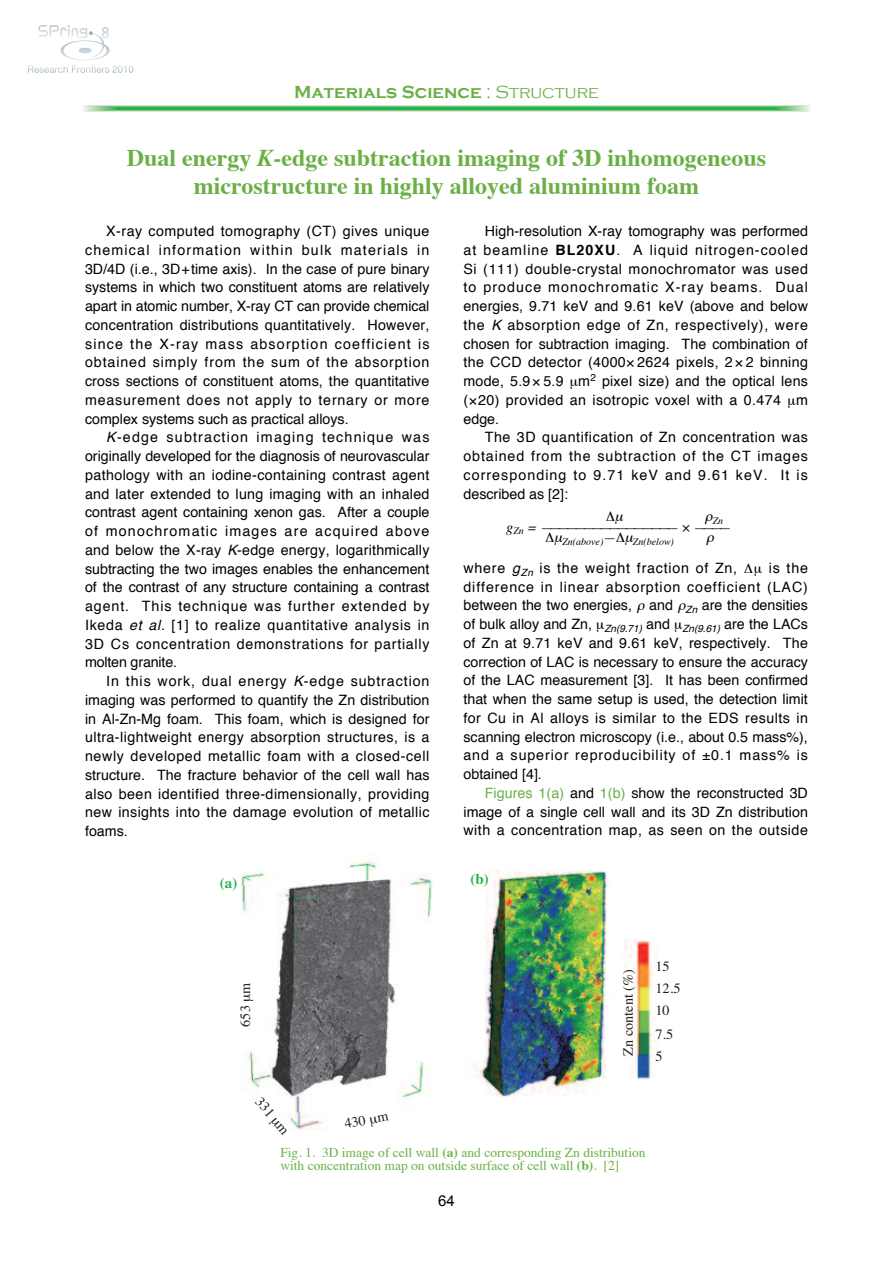
<style>
.page{position:relative;width:893px;height:1263px;background:#fff}
.page>*{position:absolute;margin:0;border:0;box-sizing:border-box;transform-origin:0 0}
.t1{font:700 24px/28.5px "Times";color:#6ab045;text-align:center}
.t2{font:700 18px "Copperplate Gothic";color:#6ab045}
.t3{font:700 15px "Times";color:#23b24b}
.t4{font:15px "Arial";color:#000}
.t5{font:14.25px/18.8px "Helvetica";letter-spacing:.03em;color:#000;text-align:justify}
.t6{font:14.25px/21.9px "Times";color:#231f20}
.t7{font:14.25px "Helvetica";letter-spacing:.055em;color:#000}
.t8{font:italic 14.25px "Times";color:#000}
.t9{font:13.5px/13.5px "Times";color:#6ab045}
.t10{font:italic 10.05px "Times";color:#000}
.s1{font-weight:300}
.s2{font-style:italic}
.s3{font-weight:700}
.s4{font-style:normal}
.s5{color:#6ab045}
</style>
<div class="page">
<svg style="left:28px;top:25px;width:105px;height:48px"></svg>
<svg style="left:83px;top:105px;width:727px;height:6px"></svg>
<div style="left:96px;top:106px;width:700px;height:5px;background:#a1d3a1"></div>
<svg style="left:99px;top:106px;width:695px;height:4px"></svg>
<hr style="left:113px;top:107px;width:667px;height:3px;background:#4fba5e">
<hr style="left:113px;top:107px;width:667px;height:2px;background:#4bb95b">
<hr style="left:114px;top:107px;width:665px;height:2px;background:#43b758">
<hr style="left:115px;top:107px;width:663px;height:2px;background:#3cb655">
<hr style="left:116px;top:108px;width:661px;height:1px;background:#33b451">
<hr style="left:117px;top:108px;width:659px;height:1px;background:#29b34d">
<hr style="left:118px;top:108px;width:657px;height:1px;background:#23b24b">
<img style="left:241px;top:855px;width:416px;height:275px">
<svg style="left:370px;top:1116px;width:8px;height:10px"></svg>
<svg style="left:244px;top:994px;width:9px;height:7px"></svg>
<svg style="left:269px;top:1117px;width:12px;height:12px"></svg>
<p class="t2" style="left:294px;top:82px;width:306px">Materials Science <span class="s1">: Structure</span></p>
<h1 class="t1" style="left:127px;top:145px;width:641px">Dual energy <span class="s2">K</span>-edge subtraction imaging of 3D inhomogeneous microstructure in highly alloyed aluminium foam</h1>
<p class="t5" style="left:85px;top:223px;width:346px;text-indent:21px">X-ray computed tomography (CT) gives unique chemical information within bulk materials in 3D/4D (i.e., 3D+time axis). In the case of pure binary systems in which two constituent atoms are relatively apart in atomic number, X-ray CT can provide chemical concentration distributions quantitatively. However, since the X-ray mass absorption coefficient is obtained simply from the sum of the absorption cross sections of constituent atoms, the quantitative measurement does not apply to ternary or more complex systems such as practical alloys.</p>
<p class="t5" style="left:85px;top:429px;width:346px;text-indent:21px"><span class="s2">K</span>-edge subtraction imaging technique was originally developed for the diagnosis of neurovascular pathology with an iodine-containing contrast agent and later extended to lung imaging with an inhaled contrast agent containing xenon gas. After a couple of monochromatic images are acquired above and below the X-ray <span class="s2">K</span>-edge energy, logarithmically subtracting the two images enables the enhancement of the contrast of any structure containing a contrast agent. This technique was further extended by Ikeda <span class="s2">et al</span>. [1] to realize quantitative analysis in 3D Cs concentration demonstrations for partially molten granite.</p>
<p class="t5" style="left:85px;top:673px;width:346px;text-indent:21px">In this work, dual energy <span class="s2">K</span>-edge subtraction imaging was performed to quantify the Zn distribution in Al-Zn-Mg foam. This foam, which is designed for ultra-lightweight energy absorption structures, is a newly developed metallic foam with a closed-cell structure. The fracture behavior of the cell wall has also been identified three-dimensionally, providing new insights into the damage evolution of metallic foams.</p>
<p class="t5" style="left:463px;top:223px;width:346px;text-indent:21px">High-resolution X-ray tomography was performed at beamline <span class="s3">BL20XU</span>. A liquid nitrogen-cooled Si (111) double-crystal monochromator was used to produce monochromatic X-ray beams. Dual energies, 9.71 keV and 9.61 keV (above and below the <span class="s2">K</span> absorption edge of Zn, respectively), were chosen for subtraction imaging. The combination of the CCD detector (4000× 2624 pixels, 2× 2 binning mode, 5.9× 5.9 m<sup>2</sup> pixel size) and the optical lens (×20) provided an isotropic voxel with a 0.474 m edge.</p>
<p class="t5" style="left:463px;top:429px;width:346px;text-indent:21px">The 3D quantification of Zn concentration was obtained from the subtraction of the CT images corresponding to 9.71 keV and 9.61 keV. It is described as [2]:</p>
<p class="t10" style="left:713px;top:516px;width:12px">Zn</p>
<p class="t8" style="left:506px;top:521px;width:227px">g <sub>Z</sub> <sub>n</sub> = ———————————————— <span class="s4">×</span> ————</p>
<p class="t10" style="left:562px;top:537px;width:113px">Zn(above)<sup>—</sup> Zn(below)</p>
<p class="t7" style="left:463px;top:562px;width:275px">where <span class="s2">g</span><sub>Zn</sub> is the weight fraction of Zn,</p>
<p class="t5" style="left:463px;top:560px;width:346px;text-indent:305px">is the difference in linear absorption coefficient (LAC) between the two energies, and <sub>Zn</sub> are the densities of bulk alloy and Zn, <sub>Zn(9.71)</sub> and <sub>Zn(9.61)</sub> are the LACs of Zn at 9.71 keV and 9.61 keV, respectively. The correction of LAC is necessary to ensure the accuracy of the LAC measurement [3]. It has been confirmed that when the same setup is used, the detection limit for Cu in Al alloys is similar to the EDS results in scanning electron microscopy (i.e., about 0.5 mass%), and a superior reproducibility of ±0.1 mass% is obtained [4].</p>
<p class="t5" style="left:463px;top:785px;width:346px;text-indent:21px"><span class="s5">Figures 1(a)</span> and <span class="s5">1(b)</span> show the reconstructed 3D image of a single cell wall and its 3D Zn distribution with a concentration map, as seen on the outside</p>
<p class="t3" style="left:220px;top:868px;width:19px">(a)</p>
<p class="t3" style="left:470px;top:864px;width:20px">(b)</p>
<p class="t6" style="left:233px;top:1027px;width:46px;rotate:-90deg">653 m</p>
<p class="t6" style="left:616px;top:1056px;width:88px;rotate:-90deg">Zn content (%)</p>
<p class="t6" style="left:655px;top:954px;width:16px">15</p>
<p class="t6" style="left:655px;top:976px;width:26px">12.5<br>10</p>
<p class="t6" style="left:655px;top:1022px;width:19px">7.5</p>
<p class="t6" style="left:655px;top:1044px;width:9px">5</p>
<p class="t6" style="left:268px;top:1091px;width:46px;rotate:50deg">331 m</p>
<p class="t6" style="left:343px;top:1111px;width:46px;rotate:-10deg">430 m</p>
<p class="t9" style="left:280px;top:1146px;width:367px">Fig. 1. 3D image of cell wall <span class="s3">(a)</span> and corresponding Zn distribution with concentration map on outside surface of cell wall <span class="s3">(b)</span>. [2]</p>
<p class="t4" style="left:438px;top:1192px;width:18px">64</p>
</div>
